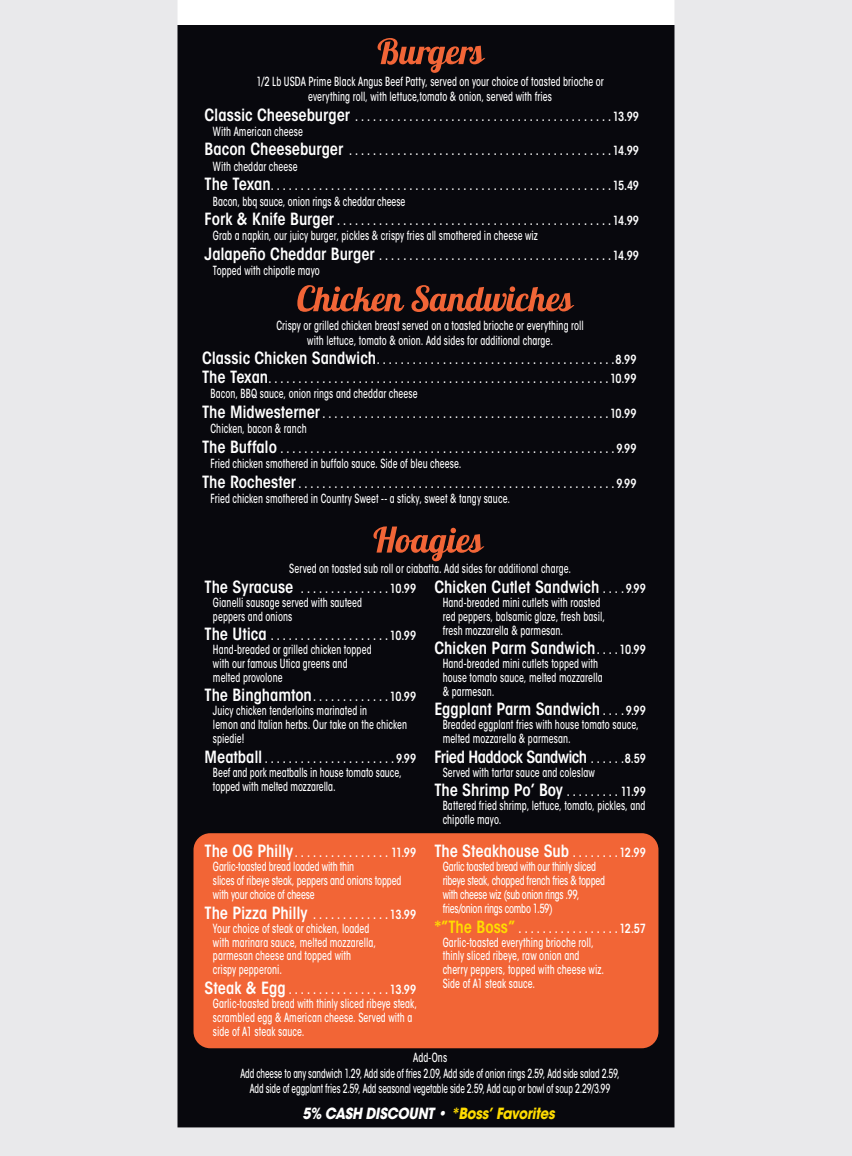
<style>
.page{position:relative;width:852px;height:1156px;background:#fff}
.page>*{position:absolute;margin:0;border:0;box-sizing:border-box;transform-origin:0 0}
.t1{font:600 condensed 16.65px "ITC Avant Garde Std";letter-spacing:-.005em;color:#fff}
.t2{font:600 condensed 16.65px "ITC Avant Garde Std";letter-spacing:-.03em;color:#fff}
.t3{font:italic 700 15.3px "ITC Avant Garde Std";letter-spacing:-.02em;color:#fff;scale:.87 1}
.t4{font:500 condensed 12.6px/14px "ITC Avant Garde Std";letter-spacing:.005em;color:#fff;scale:.8 1}
.t5{font:600 condensed 12.6px/15.3px "ITC Avant Garde Std";letter-spacing:.01em;color:#fff;scale:.9 1}
.t6{font:500 condensed 12.6px/15.3px "ITC Avant Garde Std";letter-spacing:-.015em;color:#fff;text-align:center;scale:.8 1}
.t7{font:500 condensed 12.6px/14px "ITC Avant Garde Std";letter-spacing:-.02em;color:#fff;scale:.8 1}
.s1{font-size:16.65px}
.s2{font-weight:500}
.s3{font-weight:600;font-size:16.65px}
.s4{font-weight:600}
.s5{font-size:12.6px}
.s6{font-weight:600;font-size:16.65px;color:#ffdc01}
.s7{color:#ffdc01}
</style>
<div class="page">
<div style="left:0;top:25px;width:852px;height:1102px;background:#08080d"></div>
<div style="left:192px;top:830px;width:473px;height:224px;background:#08080d;opacity:.5"></div>
<div style="left:193px;top:833px;width:465px;height:214px;background:#f26536;border-radius:17px"></div>
<svg style="left:377px;top:38px;width:108px;height:35px"></svg>
<svg style="left:297px;top:285px;width:277px;height:27px"></svg>
<svg style="left:373px;top:526px;width:111px;height:35px"></svg>
<div style="left:177px;top:1127px;width:498px;height:28px;background:#e9e9eb"></div>
<div style="left:176px;top:1127px;width:500px;height:28px;border:1px solid #e9e9eb"></div>
<div style="left:0;top:0;width:177px;height:1155px;background:#e9e9eb"></div>
<div style="left:675px;top:0;width:177px;height:1155px;background:#e9e9eb"></div>
<div style="left:674px;top:0;width:178px;height:1155px;border:1px solid #e9e9eb"></div>
<p class="t4" style="left:256px;top:73px;width:436px;line-height:15.3px;text-align:center">1/2 Lb USDA Prime Black Angus Beef Patty, served on your choice of toasted brioche or everything roll, with lettuce,tomato &amp; onion, served with fries</p>
<p class="t5" style="left:213px;top:108px;width:475px;text-indent:-8px"><span class="s1">Classic Cheeseburger</span> . . . . . . . . . . . . . . . . . . . . . . . . . . . . . . . . . . . . . . . . . . . 13 .99<br><span class="s2">With American cheese</span></p>
<p class="t5" style="left:213px;top:143px;width:475px;text-indent:-8px"><span class="s1">Bacon Cheeseburger</span> . . . . . . . . . . . . . . . . . . . . . . . . . . . . . . . . . . . . . . . . . . . . 14 .99<br><span class="s2">With cheddar cheese</span></p>
<p class="t5" style="left:213px;top:178px;width:475px;text-indent:-8px"><span class="s1">The Texan</span> . . . . . . . . . . . . . . . . . . . . . . . . . . . . . . . . . . . . . . . . . . . . . . . . . . . . . . . . . 15 .49<br><span class="s2">Bacon, bbq sauce, onion rings &amp; cheddar cheese</span></p>
<p class="t4" style="left:213px;top:213px;width:534px;line-height:15.3px;text-indent:-8px"><span class="s3">Fork &amp; Knife Burger</span> <span class="s4">. . . . . . . . . . . . . . . . . . . . . . . . . . . . . . . . . . . . . . . . . . . . . . 14 .99<br></span>Grab a napkin, our juicy burger, pickles &amp; crispy fries all smothered in cheese wiz</p>
<p class="t5" style="left:213px;top:247px;width:475px;text-indent:-8px"><span class="s1">Jalapeño Cheddar Burger</span> . . . . . . . . . . . . . . . . . . . . . . . . . . . . . . . . . . . . . . . 14 .99<br><span class="s2">Topped with chipotle mayo</span></p>
<p class="t4" style="left:276px;top:318px;width:386px;line-height:15.3px;text-align:center">Crispy or grilled chicken breast served on a toasted brioche or everything roll with lettuce, tomato &amp; onion. Add sides for additional charge.</p>
<p class="t5" style="left:202px;top:349px;width:484px;line-height:19.5px"><span class="s1">Classic Chicken Sandwich</span> . . . . . . . . . . . . . . . . . . . . . . . . . . . . . . . . . . . . . . . .8 .99<br><span class="s1">The Texan</span> . . . . . . . . . . . . . . . . . . . . . . . . . . . . . . . . . . . . . . . . . . . . . . . . . . . . . . . . .10 .99</p>
<p class="t5" style="left:202px;top:384px;width:484px;line-height:19.5px;text-indent:8px"><span class="s2">Bacon, BBQ sauce, onion rings and cheddar cheese<br></span><span class="s1">The Midwesterner</span> . . . . . . . . . . . . . . . . . . . . . . . . . . . . . . . . . . . . . . . . . . . . . . . .10 .99</p>
<p class="t5" style="left:202px;top:418px;width:484px;line-height:19.5px;text-indent:8px"><span class="s2">Chicken, bacon &amp; ranch<br></span><span class="s1">The Buffalo</span> . . . . . . . . . . . . . . . . . . . . . . . . . . . . . . . . . . . . . . . . . . . . . . . . . . . . . . . . 9 .99</p>
<p class="t5" style="left:202px;top:453px;width:484px;line-height:19.5px;text-indent:8px"><span class="s2">Fried chicken smothered in buffalo sauce. Side of bleu cheese.<br></span><span class="s1">The Rochester</span> . . . . . . . . . . . . . . . . . . . . . . . . . . . . . . . . . . . . . . . . . . . . . . . . . . . . . 9 .99</p>
<p class="t4" style="left:210px;top:491px;width:376px">Fried chicken smothered in Country Sweet -- a sticky, sweet &amp; tangy sauce.</p>
<p class="t4" style="left:205px;top:559px;width:460px;line-height:19.5px;text-indent:84px">Served on toasted sub roll or ciabatta. Add sides for additional charge.<br><span class="s3">The Syracuse</span> <span class="s4">. . . . . . . . . . . . . . . 10 .99</span></p>
<p class="t4" style="left:213px;top:595px;width:188px">Gianelli sausage served with sauteed peppers and onions</p>
<p class="t4" style="left:213px;top:628px;width:255px;text-indent:-8px"><span class="s3">The Utica</span> <span class="s4">. . . . . . . . . . . . . . . . . . . .10 .99<br></span>Hand-breaded or grilled chicken topped<br>with our famous Utica greens and<br>melted provolone</p>
<p class="t4" style="left:213px;top:689px;width:255px;text-indent:-8px"><span class="s3">The Binghamton</span> <span class="s4">. . . . . . . . . . . . . 10 .99<br></span>Juicy chicken tenderloins marinated in<br>lemon and Italian herbs. Our take on the chicken spiedie!</p>
<p class="t4" style="left:213px;top:751px;width:255px;text-indent:-8px"><span class="s3">Meatball</span> <span class="s4">. . . . . . . . . . . . . . . . . . . . . . 9 .99<br></span>Beef and pork meatballs in house tomato sauce, topped with melted mozzarella.</p>
<h1 class="t1" style="left:434px;top:576px;width:213px">Chicken Cutlet Sandwich <span class="s5">. . . . 9 .99</span></h1>
<p class="t4" style="left:443px;top:595px;width:204px">Hand-breaded mini cutlets with roasted red peppers, balsamic glaze, fresh basil, fresh mozzarella &amp; parmesan.</p>
<h1 class="t1" style="left:434px;top:637px;width:213px">Chicken Parm Sandwich <span class="s5">. . . . 10 .99</span></h1>
<p class="t4" style="left:443px;top:656px;width:202px">Hand-breaded mini cutlets topped with house tomato sauce, melted mozzarella &amp; parmesan.</p>
<h1 class="t1" style="left:434px;top:698px;width:213px">Eggplant Parm Sandwich <span class="s5">. . . . 9 .99</span></h1>
<p class="t4" style="left:443px;top:717px;width:247px">Breaded eggplant fries with house tomato sauce, melted mozzarella &amp; parmesan.</p>
<h1 class="t2" style="left:434px;top:746px;width:213px">Fried Haddock Sandwich <span class="s5">. . . . . .8 .59</span></h1>
<p class="t4" style="left:443px;top:765px;width:192px">Served with tartar sauce and coleslaw</p>
<h1 class="t1" style="left:434px;top:779px;width:213px">The Shrimp Po’ Boy <span class="s5">. . . . . . . . . 11 .99</span></h1>
<p class="t4" style="left:443px;top:798px;width:255px">Battered fried shrimp, lettuce, tomato, pickles, and chipotle mayo.</p>
<p class="t4" style="left:213px;top:845px;width:255px;text-indent:-8px"><span class="s3">The OG Philly</span> <span class="s4">. . . . . . . . . . . . . . . . 11 .99<br></span>Garlic-toasted bread loaded with thin<br>slices of ribeye steak, peppers and onions topped with your choice of cheese</p>
<p class="t4" style="left:213px;top:906px;width:255px;text-indent:-8px"><span class="s3">The Pizza Philly</span> <span class="s4">. . . . . . . . . . . . . 13 .99<br></span>Your choice of steak or chicken, loaded<br>with marinara sauce, melted mozzarella, parmesan cheese and topped with<br>crispy pepperoni.</p>
<p class="t4" style="left:213px;top:982px;width:257px;text-indent:-8px"><span class="s3">Steak &amp; Egg</span> <span class="s4">. . . . . . . . . . . . . . . . . 13 .99<br></span>Garlic-toasted bread with thinly sliced ribeye steak, scrambled egg &amp; American cheese. Served with a side of A1 steak sauce.</p>
<h1 class="t1" style="left:434px;top:840px;width:213px">The Steakhouse Sub <span class="s5">. . . . . . . . 12 .99</span></h1>
<p class="t7" style="left:443px;top:859px;width:204px">Garlic toasted bread with our thinly sliced ribeye steak, chopped french fries &amp; topped with cheese wiz (sub onion rings .99, fries/onion rings combo 1.59)</p>
<p class="t4" style="left:443px;top:920px;width:255px;text-indent:-8px"><span class="s6">*”The Boss”</span> <span class="s4">. . . . . . . . . . . . . . . . .12 .57<br></span>Garlic-toasted everything brioche roll,<br>thinly sliced ribeye, raw onion and<br>cherry peppers, topped with cheese wiz.<br>Side of A1 steak sauce.</p>
<p class="t6" style="left:240px;top:1049px;width:475px">Add-Ons<br>Add cheese to any sandwich 1.29, Add side of fries 2.09, Add side of onion rings 2.59, Add side salad 2.59,<br>Add side of eggplant fries 2.59, Add seasonal vegetable side 2.59, Add cup or bowl of soup 2.29/3.99</p>
<p class="t3" style="left:303px;top:1102px;width:291px">5% CASH DISCOUNT • <span class="s7">*Boss’ Favorites</span></p>
</div>
